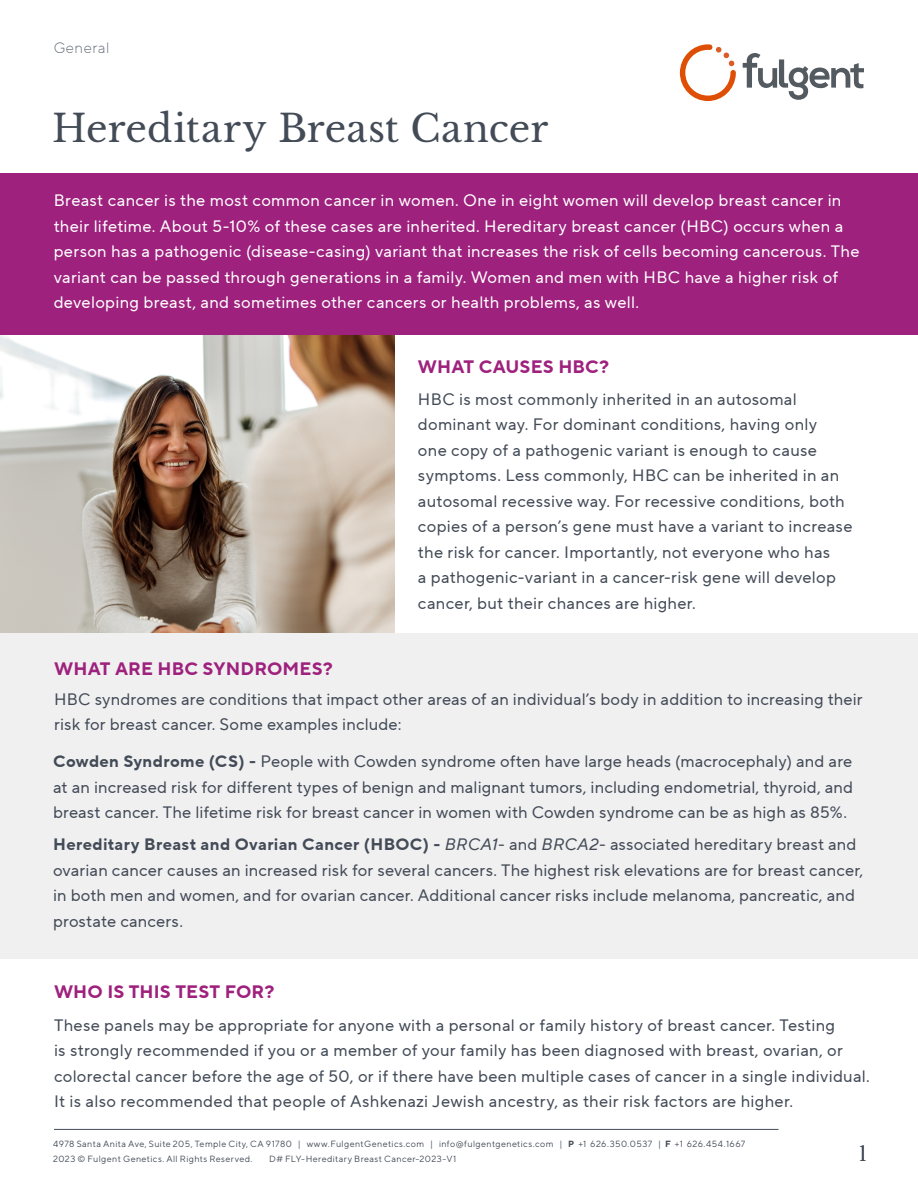
<style>
.page{position:relative;width:918px;height:1188px;background:#fff}
.page>*{position:absolute;margin:0;border:0;box-sizing:border-box;transform-origin:0 0}
.t1{font:37.5px "Libre Baskerville";color:#434b57}
.t2{font:24px "Baskerville";color:#434b57}
.t3{font:700 18px "TT Norms Pro";letter-spacing:.01em;color:#9e217d}
.t4{font:16.5px/25.5px "TT Norms Pro";letter-spacing:.015em;color:#434b57}
.t5{font:16.5px/25.5px "TT Norms Pro";letter-spacing:.02em;color:#fff}
.t6{font:300 15px "TT Norms";letter-spacing:.035em;color:#434b57}
.t7{font:9px/15px "TT Norms";letter-spacing:.04em;color:#434b57}
.s1{font-weight:700}
.s2{font-style:italic}
</style>
<div class="page">
<hr style="left:54px;top:1129px;width:724px;height:1px;background:#434b57">
<svg style="left:743px;top:53px;width:121px;height:47px"></svg>
<svg style="left:680px;top:44px;width:56px;height:57px"></svg>
<img style="left:0;top:335px;width:394px;height:298px">
<div style="left:0;top:174px;width:918px;height:161px;background:#9e217d"></div>
<div style="left:0;top:633px;width:918px;height:325px;background:#f0f0f1"></div>
<p class="t6" style="left:53px;top:38px;width:58px">General</p>
<h1 class="t1" style="left:52px;top:105px;width:498px">Hereditary Breast Cancer</h1>
<p class="t5" style="left:54px;top:188px;width:807px">Breast cancer is the most common cancer in women. One in eight women will develop breast cancer in their lifetime. About 5-10% of these cases are inherited. Hereditary breast cancer (HBC) occurs when a person has a pathogenic (disease-casing) variant that increases the risk of cells becoming cancerous. The variant can be passed through generations in a family. Women and men with HBC have a higher risk of developing breast, and sometimes other cancers or health problems, as well.</p>
<p class="t3" style="left:418px;top:353px;width:193px">WHAT CAUSES HBC?</p>
<p class="t4" style="left:418px;top:386px;width:436px">HBC is most commonly inherited in an autosomal dominant way. For dominant conditions, having only<br>one copy of a pathogenic variant is enough to cause symptoms. Less commonly, HBC can be inherited in an autosomal recessive way. For recessive conditions, both copies of a person’s gene must have a variant to increase the risk for cancer. Importantly, not everyone who has<br>a pathogenic-variant in a cancer-risk gene will develop cancer, but their chances are higher.</p>
<p class="t3" style="left:54px;top:656px;width:280px">WHAT ARE HBC SYNDROMES?</p>
<p class="t4" style="left:54px;top:686px;width:810px">HBC syndromes are conditions that impact other areas of an individual’s body in addition to increasing their risk for breast cancer. Some examples include:</p>
<p class="t4" style="left:53px;top:748px;width:802px;text-align:justify"><span class="s1">Cowden Syndrome (CS) -</span> People with Cowden syndrome often have large heads (macrocephaly) and are at an increased risk for different types of benign and malignant tumors, including endometrial, thyroid, and breast cancer. The lifetime risk for breast cancer in women with Cowden syndrome can be as high as 85%.</p>
<p class="t4" style="left:53px;top:832px;width:812px"><span class="s1">Hereditary Breast and Ovarian Cancer (HBOC) -</span> <span class="s2">BRCA1</span>- and <span class="s2">BRCA2</span>- associated hereditary breast and ovarian cancer causes an increased risk for several cancers. The highest risk elevations are for breast cancer, in both men and women, and for ovarian cancer. Additional cancer risks include melanoma, pancreatic, and prostate cancers.</p>
<p class="t3" style="left:54px;top:979px;width:222px">WHO IS THIS TEST FOR?</p>
<p class="t4" style="left:54px;top:1012px;width:817px">These panels may be appropriate for anyone with a personal or family history of breast cancer. Testing<br>is strongly recommended if you or a member of your family has been diagnosed with breast, ovarian, or colorectal cancer before the age of 50, or if there have been multiple cases of cancer in a single individual.<br>It is also recommended that people of Ashkenazi Jewish ancestry, as their risk factors are higher.</p>
<p class="t7" style="left:53px;top:1136px;width:694px">4978 Santa Anita Ave, Suite 205, Temple City, CA 91780 | www.FulgentGenetics.com | info@fulgentgenetics.com | <span class="s1">P</span> +1 626.350.0537 | <span class="s1">F</span> +1 626.454.1667<br>2023 © Fulgent Genetics. All Rights Reserved.</p>
<p class="t7" style="left:269px;top:1151px;width:189px">D# FLY-Hereditary Breast Cancer-2023-V1</p>
<h2 class="t2" style="left:857px;top:1138px;width:13px">1</h2>
</div>
